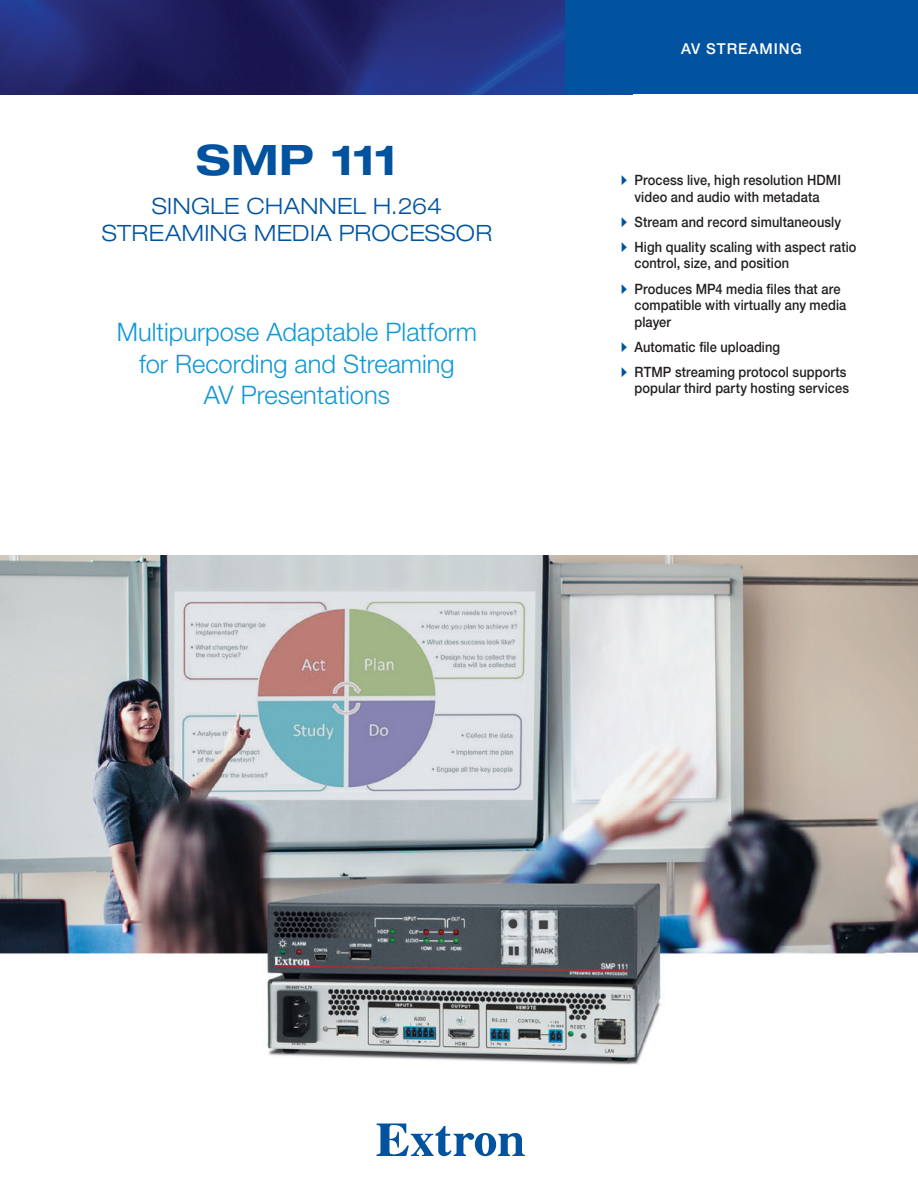
<style>
.page{position:relative;width:918px;height:1188px;background:#fff}
.page>*{position:absolute;margin:0;border:0;box-sizing:border-box;transform-origin:0 0}
.front_product_name{font:700 expanded 42px "Helvetica Neue LT Std";letter-spacing:-.015em;color:#0153a0}
.front_banner_text{font:300 25.5px/31.5px "Helvetica Neue LT Std";color:#1197d6;text-align:center}
.front_product_subti{font:300 expanded 22.5px/27px "Helvetica Neue LT Std";letter-spacing:.015em;color:#0153a0;text-align:center}
.front_category{font:500 15px "Helvetica Neue LT Std";letter-spacing:.06em;color:#fff}
.t1{font:500 14.25px/16.5px "Helvetica Neue LT Std";letter-spacing:.01em;color:#231f20;scale:.9 1}
.s1{font-family:"Quick Type Pi";font-weight:400;color:#0153a0}
</style>
<div class="page">
<img style="left:0;top:0;width:566px;height:94px">
<img style="left:0;top:555px;width:918px;height:510px">
<svg style="left:377px;top:1124px;width:148px;height:32px"></svg>
<div style="left:566px;top:0;width:352px;height:94px;background:#0153a0"></div>
<p class="front_product_name" style="left:196px;top:134px;width:203px">SMP 111</p>
<p class="front_product_subti" style="left:102px;top:192px;width:392px">SINGLE CHANNEL H.264<br>STREAMING MEDIA PROCESSOR</p>
<p class="front_banner_text" style="left:117px;top:316px;width:362px">Multipurpose Adaptable Platform for Recording and Streaming<br>AV Presentations</p>
<p class="front_category" style="left:681px;top:40px;width:122px">AV STREAMING</p>
<p class="t1" style="left:621px;top:172px;width:246px;text-align:center"><span class="s1">A</span> Process live, high resolution HDMI video and audio with metadata</p>
<p class="t1" style="left:621px;top:213px;width:246px"><span class="s1">A</span> Stream and record simultaneously</p>
<p class="t1" style="left:634px;top:238px;width:248px;text-indent:-14px"><span class="s1">A</span> High quality scaling with aspect ratio control, size, and position</p>
<p class="t1" style="left:634px;top:280px;width:237px;text-indent:-14px"><span class="s1">A</span> Produces MP4 media files that are compatible with virtually any media player</p>
<p class="t1" style="left:621px;top:338px;width:178px"><span class="s1">A</span> Automatic file uploading</p>
<p class="t1" style="left:621px;top:363px;width:255px;text-align:right"><span class="s1">A</span> RTMP streaming protocol supports popular third party hosting services</p>
</div>
